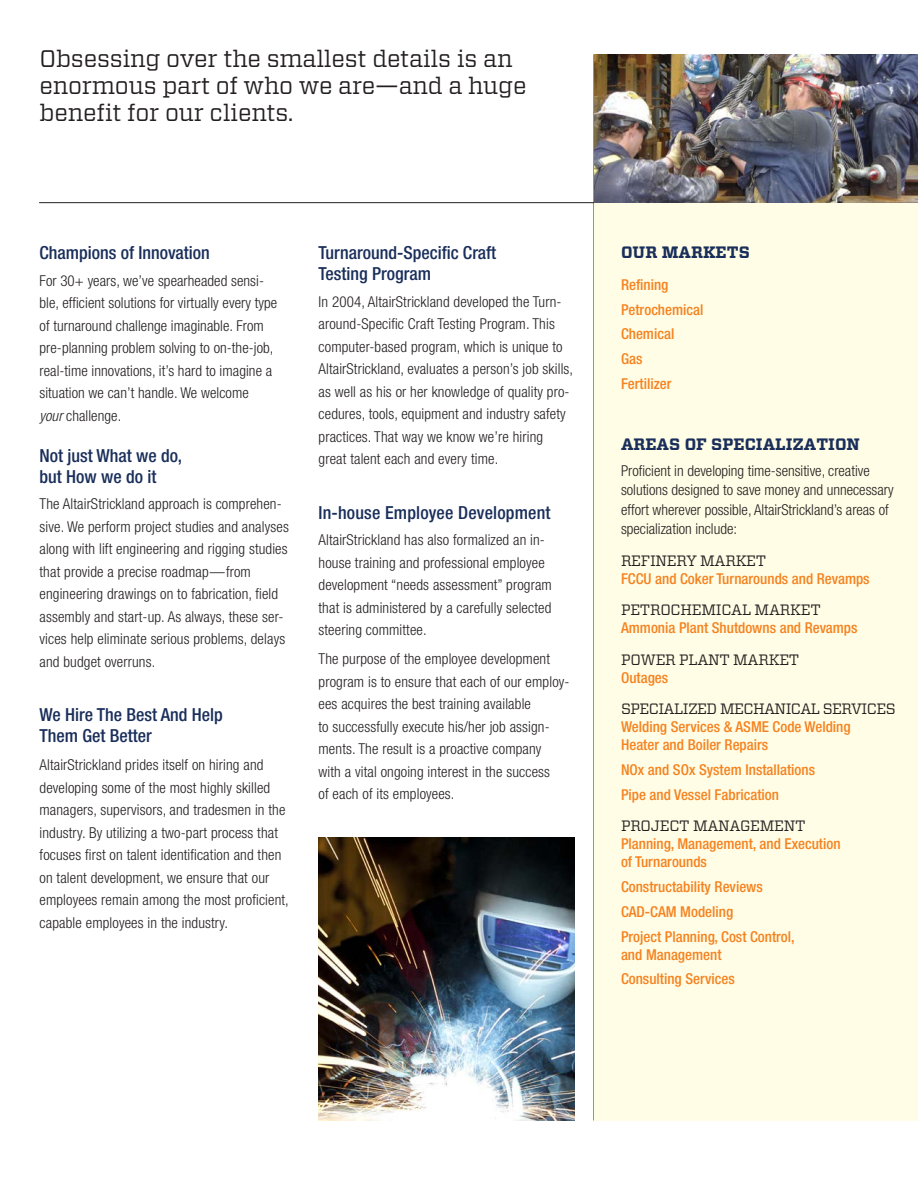
<style>
.page{position:relative;width:918px;height:1188px;background:#fff}
.page>*{position:absolute;margin:0;border:0;box-sizing:border-box;transform-origin:0 0}
.t1{font:24px/27px "Vitesse";letter-spacing:-.01em;color:#231f20}
.t2{font:500 condensed 18px/21px "Helvetica Neue";color:#192e5a}
.t3{font:700 16.5px "Vitesse";color:#192e5a}
.t4{font:300 condensed 15px/22.5px "Helvetica Neue";letter-spacing:.01em;color:#231f20}
.t5{font:500 condensed 15px/24.8px "Helvetica Neue";color:#f58220}
.t6{font:15px "Vitesse";letter-spacing:-.02em;color:#231f20}
.t7{font:15px "Vitesse";letter-spacing:-.04em;color:#231f20}
.s1{font-style:italic}
</style>
<div class="page">
<hr style="left:39px;top:202px;width:879px;height:1px;background:#231f20">
<div style="left:594px;top:202px;width:324px;height:918px;background:#fffde5"></div>
<img style="left:594px;top:54px;width:324px;height:148px">
<img style="left:319px;top:837px;width:255px;height:283px">
<h1 class="t1" style="left:40px;top:44px;width:489px">Obsessing over the smallest details is an enormous part of who we are—and a huge benefit for our clients.</h1>
<p class="t2" style="left:40px;top:242px;width:172px">Champions of Innovation</p>
<p class="t4" style="left:40px;top:269px;width:239px">For 30+ years, we’ve spearheaded sensi&shy;ble, efficient solutions for virtually every type of turnaround challenge imaginable. From pre-planning problem solving to on-the-job, real-time innovations, it’s hard to imagine a situation we can’t handle. We welcome<br><span class="s1">your</span> challenge.</p>
<p class="t2" style="left:40px;top:445px;width:144px">Not just What we do, but How we do it</p>
<p class="t4" style="left:40px;top:492px;width:251px">The AltairStrickland approach is comprehen&shy;sive. We perform project studies and analyses along with lift engineering and rigging studies that provide a precise roadmap—from engineering drawings on to fabrication, field assembly and start-up. As always, these ser&shy;vices help eliminate serious problems, delays and budget overruns.</p>
<p class="t2" style="left:40px;top:704px;width:185px">We Hire The Best And Help<br>Them Get Better</p>
<p class="t4" style="left:40px;top:754px;width:251px">AltairStrickland prides itself on hiring and developing some of the most highly skilled managers, supervisors, and tradesmen in the industry. By utilizing a two-part process that focuses first on talent identification and then on talent development, we ensure that our employees remain among the most proficient, capable employees in the industry.</p>
<p class="t2" style="left:319px;top:242px;width:179px">Turnaround-Specific Craft<br>Testing Program</p>
<p class="t4" style="left:319px;top:290px;width:256px">In 2004, AltairStrickland developed the Turn&shy;around-Specific Craft Testing Program. This computer-based program, which is unique to AltairStrickland, evaluates a person’s job skills, as well as his or her knowledge of quality pro&shy;cedures, tools, equipment and industry safety practices. That way we know we’re hiring great talent each and every time.</p>
<p class="t2" style="left:319px;top:502px;width:234px">In-house Employee Development</p>
<p class="t4" style="left:319px;top:528px;width:235px">AltairStrickland has also formalized an in&shy;house training and professional employee development “needs assessment” program that is administered by a carefully selected steering committee.</p>
<p class="t4" style="left:319px;top:648px;width:253px">The purpose of the employee development program is to ensure that each of our employ&shy;ees acquires the best training available<br>to successfully execute his/her job assign&shy;ments. The result is a proactive company<br>with a vital ongoing interest in the success<br>of each of its employees.</p>
<p class="t3" style="left:621px;top:242px;width:130px">OUR MARKETS</p>
<p class="t5" style="left:621px;top:272px;width:84px">Refining<br>Petrochemical<br>Chemical<br>Gas<br>Fertilizer</p>
<p class="t3" style="left:621px;top:433px;width:240px">AREAS OF SPECIALIZATION</p>
<p class="t4" style="left:621px;top:461px;width:274px;line-height:19.5px">Proficient in developing time-sensitive, creative solutions designed to save money and unnecessary effort wherever possible, AltairStrickland’s areas of specialization include:</p>
<p class="t6" style="left:621px;top:550px;width:147px">REFINERY MARKET</p>
<p class="t5" style="left:621px;top:566px;width:250px">FCCU and Coker Turnarounds and Revamps</p>
<p class="t6" style="left:621px;top:600px;width:201px">PETROCHEMICAL MARKET</p>
<p class="t5" style="left:621px;top:615px;width:238px">Ammonia Plant Shutdowns and Revamps</p>
<p class="t6" style="left:621px;top:649px;width:180px">POWER PLANT MARKET</p>
<p class="t5" style="left:621px;top:665px;width:49px">Outages</p>
<p class="t7" style="left:621px;top:699px;width:276px">SPECIALIZED MECHANICAL SERVICES</p>
<p class="t5" style="left:621px;top:718px;width:231px;line-height:18px">Welding Services &amp; ASME Code Welding<br>Heater and Boiler Repairs</p>
<p class="t5" style="left:621px;top:757px;width:196px">NOx and SOx System Installations<br>Pipe and Vessel Fabrication</p>
<p class="t6" style="left:621px;top:816px;width:186px">PROJECT MANAGEMENT</p>
<p class="t5" style="left:621px;top:835px;width:221px;line-height:18px">Planning, Management, and Execution of Turnarounds</p>
<p class="t5" style="left:621px;top:874px;width:175px">Constructability Reviews<br>CAD-CAM Modeling<br>Project Planning, Cost Control,</p>
<p class="t5" style="left:621px;top:942px;width:115px">and Management<br>Consulting Services</p>
</div>
